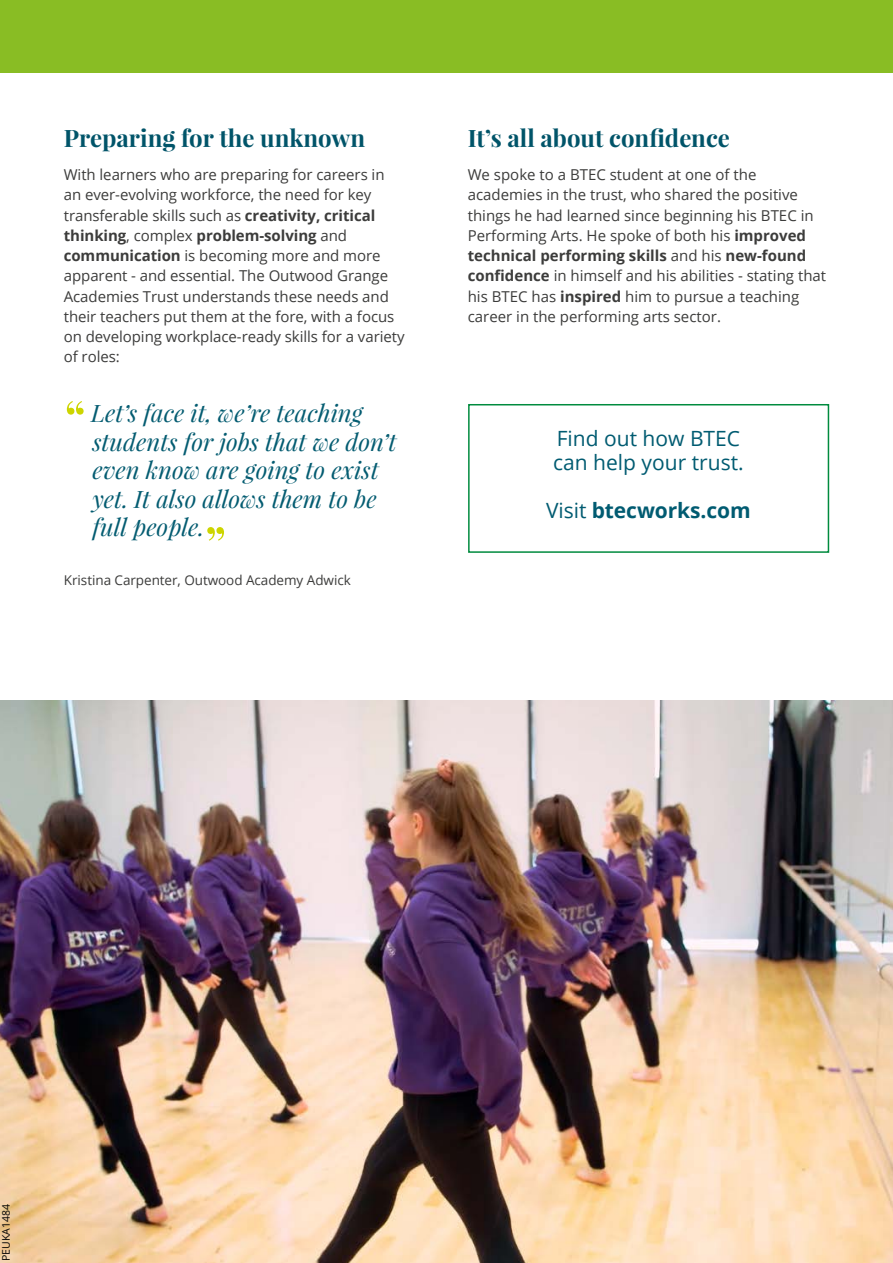
<style>
.page{position:relative;width:893px;height:1263px;background:#fff}
.page>*{position:absolute;margin:0;border:0;box-sizing:border-box;transform-origin:0 0}
.t1{font:54px "Playfair Display";color:#cdd500}
.t2{font:italic 24px/28.5px "Playfair Display";color:#045c71}
.t3{font:700 24px "Playfair Display";color:#005469}
.t4{font:21px/24px "Open Sans";color:#005b71}
.t5{font:700 21px "Open Sans";letter-spacing:-.005em;color:#005b71}
.t6{font:15px/20.2px "Open Sans";letter-spacing:-.005em;color:#3c3c3b}
.t7{font:13.5px "Open Sans";letter-spacing:-.005em;color:#3c3c3b}
.t8{font:10.5px "Open Sans";color:#040304}
.s1{font-weight:700}
.s2{font-weight:400}
</style>
<div class="page">
<div style="left:0;top:0;width:893px;height:72px;background:#89bd24"></div>
<img style="left:0;top:700px;width:893px;height:563px">
<div style="left:468px;top:404px;width:361px;height:149px;border:2px solid #008b3e"></div>
<h2 class="t3" style="left:64px;top:123px;width:303px">Preparing for the unknown</h2>
<p class="t6" style="left:64px;top:164px;width:342px">With learners who are preparing for careers in an ever-evolving workforce, the need for key transferable skills such as <span class="s1">creativity, critical thinking</span>, complex <span class="s1">problem-solving</span> and <span class="s1">communication</span> is becoming more and more apparent - and essential. The Outwood Grange Academies Trust understands these needs and their teachers put them at the fore, with a focus on developing workplace-ready skills for a variety of roles:</p>
<h1 class="t1" style="left:64px;top:386px;width:24px">“</h1>
<h2 class="t2" style="left:91px;top:398px;width:307px">Let’s face it, we’re teaching students for jobs that we don’t even know are going to exist yet. It also allows them to be full people.</h2>
<h1 class="t1" style="left:204px;top:512px;width:24px">”</h1>
<p class="t7" style="left:64px;top:571px;width:288px">Kristina Carpenter, Outwood Academy Adwick</p>
<h2 class="t3" style="left:468px;top:123px;width:264px">It’s all about confidence</h2>
<p class="t6" style="left:468px;top:164px;width:360px">We spoke to a BTEC student at one of the academies in the trust, who shared the positive things he had learned since beginning his BTEC in Performing Arts. He spoke of both his <span class="s1">improved technical performing skills</span> and his <span class="s1">new-found confidence</span> in himself and his abilities - stating that his BTEC has <span class="s1">inspired</span> him to pursue a teaching career in the performing arts sector.</p>
<h3 class="t4" style="left:553px;top:426px;width:192px">Find out how BTEC can help your trust.</h3>
<h3 class="t5" style="left:546px;top:496px;width:206px"><span class="s2">Visit</span> btecworks.com</h3>
<p class="t8" style="left:-1px;top:1261px;width:58px;rotate:-90deg">PEUKA1484</p>
</div>
